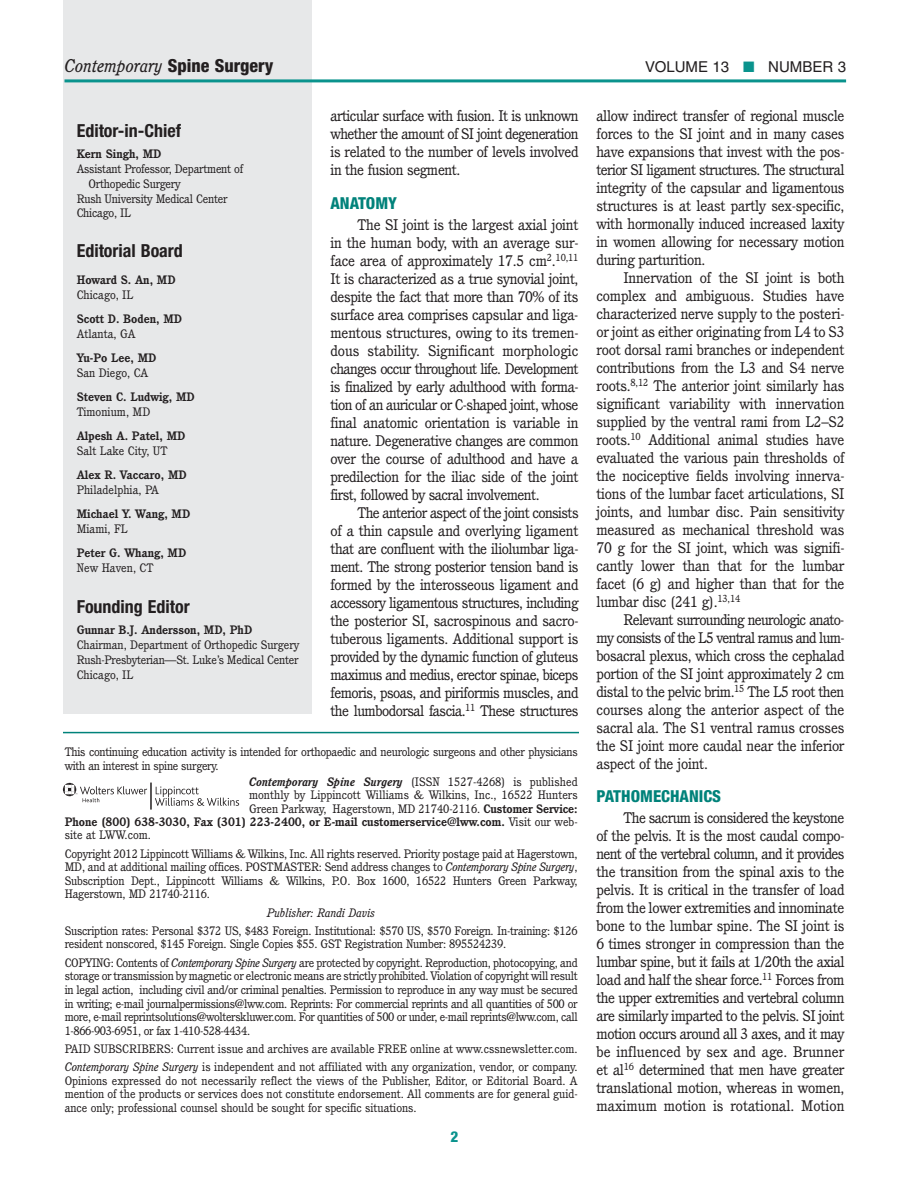
<style>
.page{position:relative;width:918px;height:1188px;background:#fff}
.page>*{position:absolute;margin:0;border:0;box-sizing:border-box;transform-origin:0 0}
.t1{font:700 condensed 18px "Helvetica Neue";color:#231f20}
.t2{font:italic 18px "Cushing";color:#231f20}
.t3{font:800 condensed 16.5px "Helvetica Neue";color:#00827a}
.t4{font:15px/18px "Cushing";letter-spacing:-.02em;color:#231f20;text-align:justify}
.t5{font:15px "Helvetica";color:#231f20}
.t6{font:800 condensed 15px "Helvetica Neue";color:#0a938d}
.t7{font:12px/13.6px "Cushing";letter-spacing:-.02em;color:#231f20;text-align:justify}
.t8{font:12px/18.1px "Cushing";color:#231f20}
.t9{font:700 12px "Cushing";color:#231f20}
.t10{font:12px "Cushing";letter-spacing:.005em;color:#231f20}
.t11{font:italic 12px "Cushing";color:#231f20}
.s1{font-family:"Helvetica Neue";font-weight:800;font-style:normal;font-stretch:condensed}
.s2{color:#0a938d}
.s3{font-weight:700;font-style:italic}
.s4{font-weight:700}
.s5{font-weight:400}
.s6{font-style:italic}
</style>
<div class="page">
<div style="left:63px;top:0;width:249px;height:714px;background:#e7e8e9"></div>
<svg style="left:63px;top:783px;width:176px;height:27px"></svg>
<hr style="left:63px;top:732px;width:516px;height:1px;background:#00827a">
<hr style="left:64px;top:79px;width:782px;height:3px;background:#0a938d">
<p class="t2" style="left:64px;top:58px;width:211px">Contemporary <span class="s1">Spine Surgery</span></p>
<p class="t5" style="left:645px;top:61px;width:202px">VOLUME 13 <span class="s2">■</span> NUMBER 3</p>
<p class="t1" style="left:77px;top:124px;width:106px">Editor-in-Chief</p>
<p class="t9" style="left:77px;top:149px;width:86px">Kern Singh, MD</p>
<p class="t7" style="left:77px;top:163px;width:168px">Assistant Professor, Department of</p>
<p class="t7" style="left:89px;top:178px;width:94px">Orthopedic Surgery</p>
<p class="t7" style="left:77px;top:193px;width:152px">Rush University Medical Center</p>
<p class="t7" style="left:77px;top:207px;width:56px">Chicago, IL</p>
<p class="t1" style="left:77px;top:244px;width:108px">Editorial Board</p>
<p class="t9" style="left:77px;top:275px;width:100px">Howard S. An, MD</p>
<p class="t8" style="left:77px;top:287px;width:58px">Chicago, IL</p>
<p class="t9" style="left:77px;top:314px;width:107px">Scott D. Boden, MD</p>
<p class="t8" style="left:77px;top:326px;width:60px">Atlanta, GA</p>
<p class="t9" style="left:77px;top:353px;width:81px">Yu-Po Lee, MD</p>
<p class="t8" style="left:77px;top:365px;width:73px">San Diego, CA</p>
<p class="t9" style="left:77px;top:392px;width:120px">Steven C. Ludwig, MD</p>
<p class="t8" style="left:77px;top:404px;width:75px">Timonium, MD</p>
<p class="t9" style="left:77px;top:431px;width:110px">Alpesh A. Patel, MD</p>
<p class="t8" style="left:77px;top:443px;width:92px">Salt Lake City, UT</p>
<p class="t9" style="left:77px;top:470px;width:112px">Alex R. Vaccaro, MD</p>
<p class="t8" style="left:77px;top:482px;width:84px">Philadelphia, PA</p>
<p class="t9" style="left:77px;top:509px;width:115px">Michael Y. Wang, MD</p>
<p class="t7" style="left:77px;top:523px;width:53px">Miami, FL</p>
<p class="t9" style="left:77px;top:548px;width:111px">Peter G. Whang, MD</p>
<p class="t8" style="left:77px;top:560px;width:78px">New Haven, CT</p>
<p class="t1" style="left:77px;top:600px;width:114px">Founding Editor</p>
<p class="t9" style="left:77px;top:625px;width:177px">Gunnar B.J. Andersson, MD, PhD</p>
<p class="t7" style="left:77px;top:638px;width:224px;line-height:15px">Chairman, Department of Orthopedic Surgery Rush-Presbyterian—St. Luke’s Medical Center Chicago, IL</p>
<p class="t4" style="left:331px;top:108px;width:250px">articular surface with fusion. It is unknown whether the amount of SI joint degeneration is related to the number of levels involved in the fusion segment.</p>
<p class="t3" style="left:331px;top:197px;width:68px">ANATOMY</p>
<p class="t4" style="left:331px;top:217px;width:250px;text-indent:27px">The SI joint is the largest axial joint in the human body, with an average sur&shy;face area of approximately 17.5 cm<sup>2</sup>.<sup>10,11<br></sup>It is characterized as a true synovial joint, despite the fact that more than 70% of its surface area comprises capsular and liga&shy;mentous structures, owing to its tremen&shy;dous stability. Significant morphologic changes occur throughout life. Development is finalized by early adulthood with forma&shy;tion of an auricular or C-shaped joint, whose final anatomic orientation is variable in nature. Degenerative changes are common over the course of adulthood and have a predilection for the iliac side of the joint first, followed by sacral involvement.</p>
<p class="t4" style="left:331px;top:505px;width:250px;text-indent:27px">The anterior aspect of the joint consists of a thin capsule and overlying ligament that are confluent with the iliolumbar liga&shy;ment. The strong posterior tension band is formed by the interosseous ligament and accessory ligamentous structures, including the posterior SI, sacrospinous and sacro&shy;tuberous ligaments. Additional support is provided by the dynamic function of gluteus maximus and medius, erector spinae, biceps femoris, psoas, and piriformis muscles, and the lumbodorsal fascia.<sup>11</sup> These structures</p>
<p class="t7" style="left:65px;top:746px;width:515px">This continuing education activity is intended for orthopaedic and neurologic surgeons and other physicians with an interest in spine surgery.</p>
<p class="t10" style="left:249px;top:777px;width:330px"><span class="s3">Contemporary Spine Surgery</span> (ISSN 1527-4268) is published</p>
<p class="t8" style="left:249px;top:787px;width:330px">monthly by Lippincott Williams &amp; Wilkins, Inc., 16522 Hunters</p>
<p class="t7" style="left:249px;top:803px;width:330px">Green Parkway, Hagerstown, MD 21740-2116. <span class="s4">Customer Service:</span></p>
<p class="t9" style="left:65px;top:817px;width:515px">Phone (800) 638-3030, Fax (301) 223-2400, or E-mail customerservice@lww.com. <span class="s5">Visit our web-</span></p>
<p class="t8" style="left:65px;top:827px;width:88px">site at LWW.com.</p>
<p class="t7" style="left:65px;top:848px;width:515px">Copyright 2012 Lippincott Williams &amp; Wilkins, Inc. All rights reserved. Priority postage paid at Hagerstown, MD, and at additional mailing offices. POSTMASTER: Send address changes to <span class="s6">Contemporary Spine Surgery</span>, Subscription Dept., Lippincott Williams &amp; Wilkins, P.O. Box 1600, 16522 Hunters Green Parkway, Hagerstown, MD 21740-2116.</p>
<p class="t11" style="left:267px;top:908px;width:110px">Publisher: Randi Davis</p>
<p class="t7" style="left:65px;top:925px;width:514px">Suscription rates: Personal $372 US, $483 Foreign. Institutional: $570 US, $570 Foreign. In-training: $126 resident nonscored, $145 Foreign. Single Copies $55. GST Registration Number: 895524239.</p>
<p class="t7" style="left:65px;top:957px;width:515px">COPYING: Contents of <span class="s6">Contemporary Spine Surgery</span> are protected by copyright. Reproduction, photocopying, and storage or transmission by magnetic or electronic means are strictly prohibited. Violation of copyright will result in legal action, including civil and/or criminal penalties. Permission to reproduce in any way must be secured in writing; e-mail journalpermissions@lww.com. Reprints: For commercial reprints and all quantities of 500 or more, e-mail reprintsolutions@wolterskluwer.com. For quantities of 500 or under, e-mail reprints@lww.com, call 1-866-903-6951, or fax 1-410-528-4434.</p>
<p class="t8" style="left:65px;top:1041px;width:515px">PAID SUBSCRIBERS: Current issue and archives are available FREE online at www. cssnewsletter.com.<br><span class="s6">Contemporary Spine Surgery</span> is independent and not affiliated with any organization, vendor, or company.</p>
<p class="t7" style="left:65px;top:1075px;width:515px">Opinions expressed do not necessarily reflect the views of the Publisher, Editor, or Editorial Board. A mention of the products or services does not constitute endorsement. All comments are for general guid&shy;ance only; professional counsel should be sought for specific situations.</p>
<p class="t6" style="left:451px;top:1131px;width:9px">2</p>
<p class="t4" style="left:596px;top:108px;width:250px">allow indirect transfer of regional muscle forces to the SI joint and in many cases have expansions that invest with the pos&shy;terior SI ligament structures. The structural integrity of the capsular and ligamentous structures is at least partly sex-specific, with hormonally induced increased laxity in women allowing for necessary motion during parturition.</p>
<p class="t4" style="left:596px;top:270px;width:250px;text-indent:27px">Innervation of the SI joint is both complex and ambiguous. Studies have characterized nerve supply to the posteri&shy;or joint as either originating from L4 to S3 root dorsal rami branches or independent contributions from the L3 and S4 nerve roots.<sup>8,12</sup> The anterior joint similarly has significant variability with innervation supplied by the ventral rami from L2–S2 roots.<sup>10</sup> Additional animal studies have evaluated the various pain thresholds of the nociceptive fields involving innerva&shy;tions of the lumbar facet articulations, SI joints, and lumbar disc. Pain sensitivity measured as mechanical threshold was 70 g for the SI joint, which was signifi&shy;cantly lower than that for the lumbar facet (6 g) and higher than that for the lumbar disc (241 g).<sup>13,14</sup></p>
<p class="t4" style="left:597px;top:612px;width:250px;text-indent:27px">Relevant surrounding neurologic anato - my consists of the L5 ventral ramus and lum&shy;bosacral plexus, which cross the cephalad portion of the SI joint approximately 2 cm distal to the pelvic brim.<sup>15</sup> The L5 root then courses along the anterior aspect of the sacral ala. The S1 ventral ramus crosses the SI joint more caudal near the inferior aspect of the joint.</p>
<p class="t3" style="left:596px;top:790px;width:126px">PATHOMECHANICS</p>
<p class="t4" style="left:596px;top:810px;width:250px;text-indent:27px">The sacrum is considered the keystone of the pelvis. It is the most caudal compo&shy;nent of the vertebral column, and it provides the transition from the spinal axis to the pelvis. It is critical in the transfer of load from the lower extremities and innominate bone to the lumbar spine. The SI joint is 6 times stronger in compression than the lumbar spine, but it fails at 1/20th the axial load and half the shear force.<sup>11</sup> Forces from the upper extremities and vertebral column are similarly imparted to the pelvis. SI joint motion occurs around all 3 axes, and it may be influenced by sex and age. Brunner et al<sup>16</sup> determined that men have greater translational motion, whereas in women, maximum motion is rotational. Motion</p>
</div>
